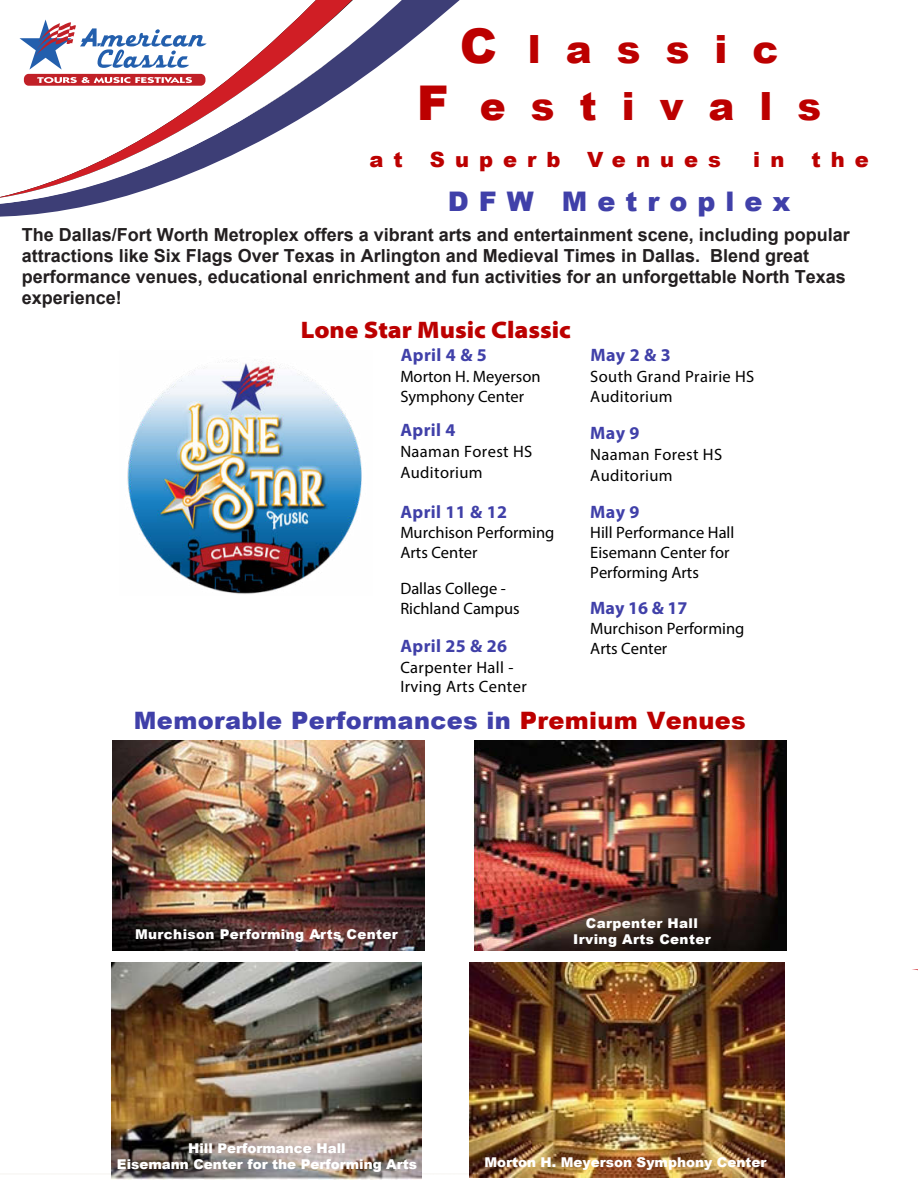
<style>
.page{position:relative;width:918px;height:1188px;background:#fff}
.page>*{position:absolute;margin:0;border:0;box-sizing:border-box;transform-origin:0 0}
.t1{font:900 38.85px/57.4px "Arial";color:#bc0000;text-align:center}
.t2{font:900 27px "Arial";letter-spacing:.37em;color:#4040a9}
.t3{font:900 24px "Arial";letter-spacing:.015em;color:#4040a9}
.t4{font:900 semi-expanded 24px "Myriad Pro";color:#bc0000}
.t5{font:900 21px "Arial";letter-spacing:.475em;color:#bc0000}
.t6{font:700 18px/21.1px "Arial";color:#231f20}
.t7{font:700 18px "Myriad Pro";letter-spacing:.02em;color:#4040a9}
.t8{font:700 18px "Myriad Pro";letter-spacing:.02em;color:#4040a8}
.t9{font:16.5px/19.8px "Myriad Pro";color:#000}
.t10{font:16.5px/20.9px "Myriad Pro";letter-spacing:.025em;color:#000}
.t11{font:900 13.5px/16.2px "Arial";letter-spacing:.03em;color:#fefefe;text-align:center}
.t12{font:900 13.5px/16.2px "Arial";color:#fff;text-align:center}
.t13{font:900 13.5px "Arial";color:#fefefe}
.s1{font-size:47.85px}
.s2{color:#4040a9}
.s3{color:#bc0000}
</style>
<div class="page">
<svg style="left:111px;top:949px;width:359px;height:226px"></svg>
<svg style="left:0;top:0;width:460px;height:207px"></svg>
<div style="left:24px;top:74px;width:181px;height:12px;background:#c12027;border-radius:5px"></div>
<svg style="left:37px;top:77px;width:155px;height:6px"></svg>
<svg style="left:20px;top:19px;width:187px;height:51px"></svg>
<img style="left:127px;top:360px;width:235px;height:234px">
<img style="left:111px;top:963px;width:311px;height:216px">
<img style="left:470px;top:962px;width:315px;height:215px">
<img style="left:113px;top:740px;width:312px;height:210px">
<img style="left:473px;top:740px;width:314px;height:211px">
<p class="t1" style="left:417px;top:19px;width:406px"><span class="s1">C</span> l a s s i c<br><span class="s1">F</span> e s t i v a l s</p>
<p class="t5" style="left:369px;top:145px;width:35px">a t</p>
<p class="t5" style="left:430px;top:145px;width:132px">Superb</p>
<p class="t5" style="left:587px;top:145px;width:135px">Venues</p>
<p class="t5" style="left:753px;top:145px;width:33px">i n</p>
<p class="t5" style="left:811px;top:145px;width:59px">the</p>
<p class="t2" style="left:448px;top:182px;width:344px">DFW Metroplex</p>
<p class="t6" style="left:22px;top:224px;width:830px">The Dallas/Fort Worth Metroplex offers a vibrant arts and entertainment scene, including popular attractions like Six Flags Over Texas in Arlington and Medieval Times in Dallas. Blend great performance venues, educational enrichment and fun activities for an unforgettable North Texas experience!</p>
<p class="t4" style="left:301px;top:313px;width:272px">Lone Star Music Classic</p>
<p class="t8" style="left:590px;top:343px;width:82px"><span class="s2">Ma</span>y 2 &amp; 3</p>
<p class="t10" style="left:590px;top:366px;width:166px;line-height:20.2px">South Grand Prairie HS<br>Auditorium</p>
<p class="t7" style="left:590px;top:421px;width:51px">May 9</p>
<p class="t10" style="left:590px;top:443px;width:133px">Naaman Forest HS<br>Auditorium</p>
<p class="t7" style="left:590px;top:500px;width:51px">May 9</p>
<p class="t9" style="left:590px;top:523px;width:146px">Hill Performance Hall<br>Eisemann Center for<br>Performing Arts</p>
<p class="t7" style="left:590px;top:596px;width:99px">May 16 &amp; 17</p>
<p class="t9" style="left:590px;top:619px;width:156px">Murchison Performing<br>Arts Center</p>
<p class="t7" style="left:401px;top:344px;width:88px">April 4 &amp; 5</p>
<p class="t9" style="left:400px;top:366px;width:142px">Morton H. Meyerson<br>Symphony Center</p>
<p class="t7" style="left:400px;top:418px;width:57px">April 4</p>
<p class="t10" style="left:400px;top:441px;width:133px">Naaman Forest HS<br>Auditorium</p>
<p class="t8" style="left:400px;top:500px;width:108px">April 11 &amp; 12</p>
<p class="t9" style="left:400px;top:522px;width:156px">Murchison Performing<br>Arts Center</p>
<p class="t9" style="left:400px;top:578px;width:121px;line-height:20.5px">Dallas College -<br>Richland Campus</p>
<p class="t8" style="left:400px;top:634px;width:108px">April 25 &amp; 26</p>
<p class="t10" style="left:400px;top:657px;width:128px;line-height:19.8px">Carpenter Hall -<br>Irving Arts Center</p>
<h3 class="t3" style="left:134px;top:703px;width:613px">Memorable Performances in <span class="s3">Premium Venues</span></h3>
<p class="t11" style="left:135px;top:926px;width:264px">Murchison Performing Arts Center</p>
<p class="t11" style="left:573px;top:915px;width:139px">Carpenter Hall<br>Irving Arts Center</p>
<p class="t12" style="left:117px;top:1139px;width:301px">Hill Performance Hall<br>Eisemann Center for the Performing Arts</p>
<p class="t13" style="left:484px;top:1152px;width:283px">Morton H. Meyerson Symphony Center</p>
</div>
